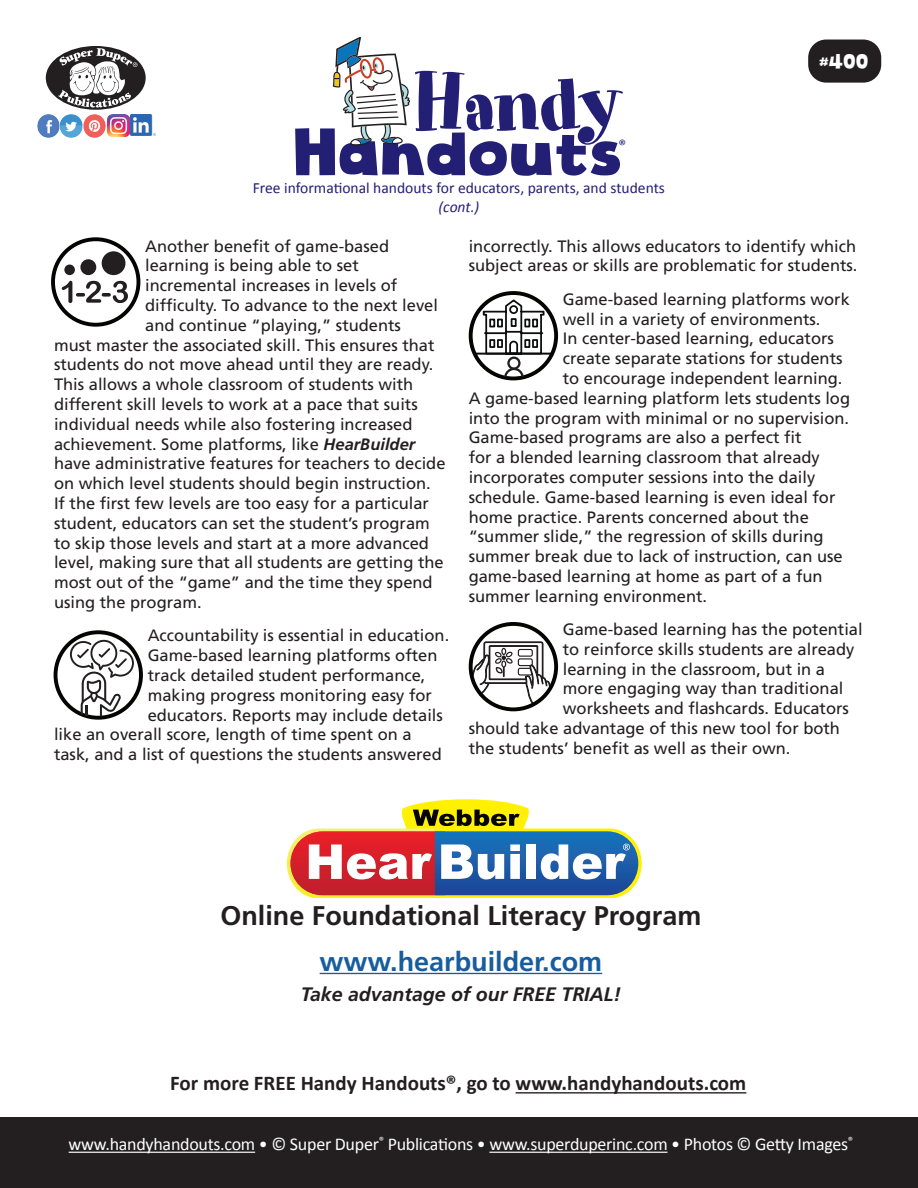
<style>
.page{position:relative;width:918px;height:1188px;background:#fff}
.page>*{position:absolute;margin:0;border:0;box-sizing:border-box;transform-origin:0 0}
.t1{font:79.2px "Art Department JNL";letter-spacing:-.03em;color:#231f75}
.t2{font:64.8px "Cloudy Witha Chanceof Love";color:#231f75}
.t3{font:700 27px "Frutiger";color:#231f20}
.t4{font:700 27px "Frutiger";color:#175d9e}
.HH_TEXT{font:700 21px "Calibri";color:#231f20}
.t5{font:italic 700 19.5px "Frutiger";color:#231f20}
.t6{font:19.5px "Cloudy Witha Chanceof Love";color:#fff}
.t7{font:18px "Calibri";letter-spacing:-.015em;color:#fff}
.HH_Text{font:16.5px/19.8px "Frutiger";color:#231f20}
.t8{font:15.6px "Calibri";color:#231f75}
.t9{font:italic 15.6px "Calibri";color:#231f75}
.t10{font:15.15px "Calibri";color:#231f75}
.s1{font-weight:700;font-style:italic}
</style>
<div class="page">
<div style="left:808px;top:40px;width:73px;height:43px;background:#231f20;border-radius:18px"></div>
<hr style="left:516px;top:1092px;width:230px;height:2px;background:#231f20">
<div style="left:0;top:1118px;width:918px;height:70px;background:#231f20"></div>
<div style="left:46px;top:46px;width:100px;height:64px;background:#231f20;border-radius:50%"></div>
<svg style="left:58px;top:48px;width:80px;height:60px"></svg>
<img style="left:37px;top:115px;width:92px;height:22px">
<img style="left:131px;top:115px;width:24px;height:21px">
<svg style="left:333px;top:37px;width:77px;height:109px"></svg>
<hr style="left:69px;top:1152px;width:186px;height:1px;background:#fff">
<hr style="left:489px;top:1152px;width:179px;height:1px;background:#fff">
<div style="left:51px;top:237px;width:89px;height:90px;border:4px solid #040503;border-radius:50%"></div>
<svg style="left:62px;top:281px;width:66px;height:22px"></svg>
<div style="left:64px;top:265px;width:11px;height:10px;background:#231f20;border-radius:50%"></div>
<div style="left:80px;top:259px;width:16px;height:16px;background:#231f20;border-radius:50%"></div>
<div style="left:102px;top:251px;width:23px;height:24px;background:#231f20;border-radius:50%"></div>
<div style="left:54px;top:630px;width:89px;height:90px;border:4px solid #040503;border-radius:50%"></div>
<svg style="left:70px;top:640px;width:64px;height:76px"></svg>
<hr style="left:475px;top:353px;width:77px;height:2px;background:#0c0d0d">
<div style="left:469px;top:291px;width:89px;height:89px;border:4px solid #040503;border-radius:50%"></div>
<svg style="left:482px;top:298px;width:63px;height:79px"></svg>
<div style="left:469px;top:622px;width:89px;height:89px;border:4px solid #040503;border-radius:50%"></div>
<svg style="left:471px;top:635px;width:80px;height:70px"></svg>
<svg style="left:287px;top:799px;width:355px;height:99px"></svg>
<hr style="left:320px;top:973px;width:282px;height:1px;background:#175d9e">
<p class="t1" style="left:412px;top:56px;width:213px">Handy</p>
<p class="t8" style="left:253px;top:177px;width:414px">Free informational handouts for educators, parents, and students</p>
<p class="t9" style="left:439px;top:196px;width:42px">(cont.)</p>
<p class="t2" style="left:296px;top:112px;width:331px">Handouts</p>
<p class="t10" style="left:618px;top:135px;width:9px">®</p>
<p class="t6" style="left:820px;top:49px;width:51px">#400</p>
<p class="HH_Text" style="left:145px;top:236px;width:245px">Another benefit of game-based</p>
<p class="HH_Text" style="left:145px;top:256px;width:215px">learning is being able to set</p>
<p class="HH_Text" style="left:145px;top:275px;width:254px">incremental increases in levels of</p>
<p class="HH_Text" style="left:145px;top:295px;width:294px">difficulty. To advance to the next level</p>
<p class="HH_Text" style="left:145px;top:315px;width:257px">and continue “playing,” students</p>
<p class="HH_Text" style="left:54px;top:335px;width:382px">must master the associated skill. This ensures that</p>
<p class="HH_Text" style="left:54px;top:355px;width:381px">students do not move ahead until they are ready.</p>
<p class="HH_Text" style="left:54px;top:374px;width:361px">This allows a whole classroom of students with</p>
<p class="HH_Text" style="left:54px;top:394px;width:365px">different skill levels to work at a pace that suits</p>
<p class="HH_Text" style="left:54px;top:414px;width:360px">individual needs while also fostering increased</p>
<p class="HH_Text" style="left:54px;top:434px;width:363px">achievement. Some platforms, like <span class="s1">HearBuilder</span></p>
<p class="HH_Text" style="left:54px;top:454px;width:393px">have administrative features for teachers to decide</p>
<p class="HH_Text" style="left:54px;top:473px;width:378px">on which level students should begin instruction.</p>
<p class="HH_Text" style="left:54px;top:493px;width:377px">If the first few levels are too easy for a particular</p>
<p class="HH_Text" style="left:54px;top:513px;width:377px">student, educators can set the student’s program</p>
<p class="HH_Text" style="left:54px;top:533px;width:377px">to skip those levels and start at a more advanced</p>
<p class="HH_Text" style="left:54px;top:553px;width:391px">level, making sure that all students are getting the</p>
<p class="HH_Text" style="left:54px;top:572px;width:380px">most out of the “game” and the time they spend</p>
<p class="HH_Text" style="left:54px;top:592px;width:149px">using the program.</p>
<p class="HH_Text" style="left:148px;top:626px;width:303px">Accountability is essential in education.</p>
<p class="HH_Text" style="left:148px;top:645px;width:291px">Game-based learning platforms often</p>
<p class="HH_Text" style="left:148px;top:665px;width:279px">track detailed student performance,</p>
<p class="HH_Text" style="left:148px;top:685px;width:286px">making progress monitoring easy for</p>
<p class="HH_Text" style="left:148px;top:705px;width:297px">educators. Reports may include details</p>
<p class="HH_Text" style="left:54px;top:725px;width:359px">like an overall score, length of time spent on a</p>
<p class="HH_Text" style="left:54px;top:744px;width:389px">task, and a list of questions the students answered</p>
<p class="HH_Text" style="left:469px;top:236px;width:390px">incorrectly. This allows educators to identify which subject areas or skills are problematic for students.</p>
<p class="HH_Text" style="left:563px;top:289px;width:288px">Game-based learning platforms work</p>
<p class="HH_Text" style="left:563px;top:309px;width:259px">well in a variety of environments.</p>
<p class="HH_Text" style="left:563px;top:329px;width:273px">In center-based learning, educators</p>
<p class="HH_Text" style="left:563px;top:348px;width:281px">create separate stations for students</p>
<p class="HH_Text" style="left:563px;top:368px;width:281px">to encourage independent learning.</p>
<p class="HH_Text" style="left:469px;top:388px;width:383px">A game-based learning platform lets students log</p>
<p class="HH_Text" style="left:469px;top:408px;width:382px">into the program with minimal or no supervision.</p>
<p class="HH_Text" style="left:469px;top:428px;width:334px">Game-based programs are also a perfect fit</p>
<p class="HH_Text" style="left:469px;top:447px;width:353px">for a blended learning classroom that already</p>
<p class="HH_Text" style="left:469px;top:467px;width:348px">incorporates computer sessions into the daily</p>
<p class="HH_Text" style="left:469px;top:487px;width:368px">schedule. Game-based learning is even ideal for</p>
<p class="HH_Text" style="left:469px;top:507px;width:342px">home practice. Parents concerned about the</p>
<p class="HH_Text" style="left:469px;top:527px;width:356px">“summer slide,” the regression of skills during</p>
<p class="HH_Text" style="left:469px;top:546px;width:376px">summer break due to lack of instruction, can use</p>
<p class="HH_Text" style="left:469px;top:566px;width:355px">game-based learning at home as part of a fun</p>
<p class="HH_Text" style="left:469px;top:586px;width:240px">summer learning environment.</p>
<p class="HH_Text" style="left:563px;top:619px;width:301px">Game-based learning has the potential</p>
<p class="HH_Text" style="left:563px;top:639px;width:293px">to reinforce skills students are already</p>
<p class="HH_Text" style="left:563px;top:659px;width:264px">learning in the classroom, but in a</p>
<p class="HH_Text" style="left:563px;top:679px;width:282px">more engaging way than traditional</p>
<p class="HH_Text" style="left:563px;top:698px;width:288px">worksheets and flashcards. Educators</p>
<p class="HH_Text" style="left:469px;top:718px;width:373px">should take advantage of this new tool for both</p>
<p class="HH_Text" style="left:469px;top:738px;width:323px">the students’ benefit as well as their own.</p>
<p class="t3" style="left:220px;top:900px;width:483px">Online Foundational Literacy Program</p>
<p class="t4" style="left:320px;top:946px;width:284px">www.hearbuilder.com</p>
<p class="t5" style="left:301px;top:983px;width:322px">Take advantage of our FREE TRIAL!</p>
<p class="HH_TEXT" style="left:170px;top:1069px;width:578px">For more FREE Handy Handouts®, go to www.handyhandouts.com</p>
<p class="t7" style="left:69px;top:1132px;width:786px">www.handyhandouts.com • © Super Duper<sup>®</sup> Publications • www.superduperinc.com • Photos © Getty Images<sup>®</sup></p>
</div>
